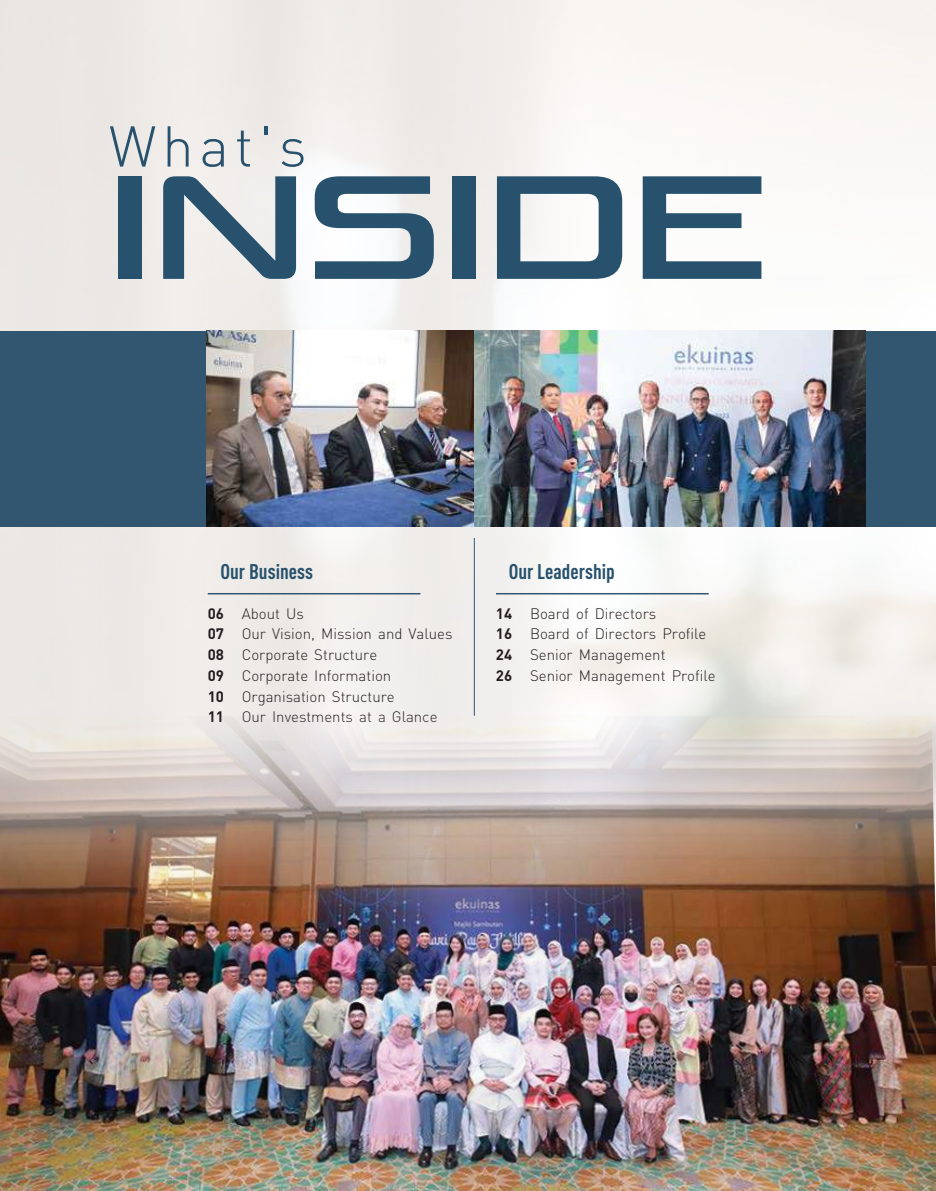
<style>
.page{position:relative;width:936px;height:1191px;background:#fff}
.page>*{position:absolute;margin:0;border:0;box-sizing:border-box;transform-origin:0 0}
.t1{font:140.25px "Venus Rising Rg";color:#27516c}
.t2{font:300 56.55px "DIN";color:#27516c}
.t3{font:700 21px "DIN Cond";color:#27516c}
.t4{font:300 15px/20.7px "DIN";color:#231f20}
.s1{font-weight:700}
</style>
<div class="page">
<img style="left:0;top:0;width:935px;height:716px">
<div style="left:0;top:331px;width:317px;height:195px;background:#325670"></div>
<div style="left:624px;top:331px;width:311px;height:195px;background:#325670"></div>
<img style="left:206px;top:331px;width:268px;height:195px">
<img style="left:474px;top:331px;width:391px;height:195px">
<hr style="left:208px;top:593px;width:212px;height:1px;background:#325670">
<hr style="left:496px;top:593px;width:212px;height:1px;background:#325670">
<hr style="left:474px;top:538px;width:1px;height:177px;background:#325670">
<img style="left:0;top:716px;width:935px;height:475px">
<h2 class="t2" style="left:109px;top:111px;width:199px">What's</h2>
<h1 class="t1" style="left:108px;top:126px;width:662px">INSIDE</h1>
<h3 class="t3" style="left:220px;top:558px;width:94px">Our Business</h3>
<h3 class="t3" style="left:508px;top:558px;width:108px">Our Leadership</h3>
<p class="t4" style="left:496px;top:602px;width:221px"><span class="s1">14</span> Board of Directors<br><span class="s1">16</span> Board of Directors Profile<br><span class="s1">24</span> Senior Management<br><span class="s1">26</span> Senior Management Profile</p>
<p class="t4" style="left:208px;top:602px;width:246px"><span class="s1">06</span> About Us<br><span class="s1">07</span> Our Vision, Mission and Values<br><span class="s1">08</span> Corporate Structure<br><span class="s1">09</span> Corporate Information<br><span class="s1">10</span> Organisation Structure<br><span class="s1">11</span> Our Investments at a Glance</p>
</div>
